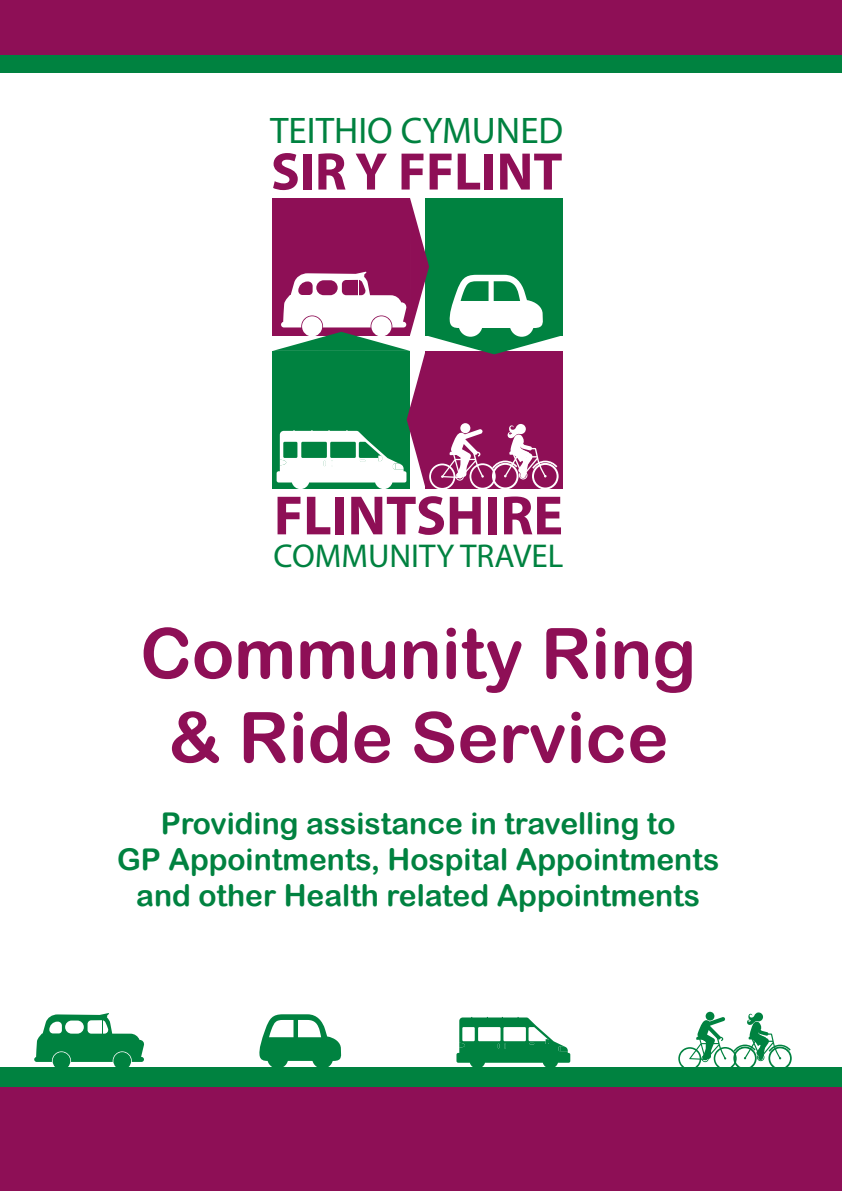
<style>
.page{position:relative;width:842px;height:1191px;background:#fff}
.page>*{position:absolute;margin:0;border:0;box-sizing:border-box;transform-origin:0 0}
.t1{font:70px "Arial Rounded MT Bold";color:#8e0f56}
.t2{font:700 55.6px "Myriad Pro";color:#8e0f56}
.t3{font:700 53.2px "Myriad Pro";color:#8e0f56}
.t4{font:37.2px "Myriad Pro";color:#008240}
.t5{font:33px "Myriad Pro";color:#008240}
.t6{font:30px "Arial Rounded MT Bold";color:#008240}
</style>
<div class="page">
<div style="left:0;top:0;width:842px;height:55px;background:#8e0f56"></div>
<svg style="left:273px;top:198px;width:290px;height:291px"></svg>
<div style="left:0;top:55px;width:842px;height:18px;background:#008240"></div>
<div style="left:0;top:1076px;width:842px;height:115px;background:#8e0f56"></div>
<div style="left:0;top:1066px;width:842px;height:20px;background:#008240"></div>
<svg style="left:456px;top:1017px;width:114px;height:50px"></svg>
<svg style="left:678px;top:1012px;width:114px;height:55px"></svg>
<svg style="left:259px;top:1014px;width:83px;height:47px"></svg>
<div style="left:267px;top:1047px;width:21px;height:21px;background:#008240;border-radius:50%"></div>
<div style="left:312px;top:1047px;width:21px;height:21px;background:#008240;border-radius:50%"></div>
<div style="left:113px;top:1052px;width:18px;height:17px;background:#008240;border-radius:50%"></div>
<div style="left:53px;top:1052px;width:17px;height:17px;background:#008240;border-radius:50%"></div>
<svg style="left:34px;top:1013px;width:110px;height:49px"></svg>
<p class="t4" style="left:270px;top:107px;width:295px">TEITHIO CYMUNED</p>
<p class="t3" style="left:271px;top:137px;width:293px">SIR Y FFLINT</p>
<p class="t2" style="left:274px;top:479px;width:291px">FLINTSHIRE</p>
<p class="t5" style="left:274px;top:535px;width:291px">COMMUNITY TRAVEL</p>
<p class="t1" style="left:140px;top:612px;width:558px">Community Ring</p>
<p class="t1" style="left:168px;top:696px;width:502px">&amp; Ride Service</p>
<p class="t6" style="left:161px;top:806px;width:516px">Providing assistance in travelling to</p>
<p class="t6" style="left:117px;top:842px;width:604px">GP Appointments, Hospital Appointments</p>
<p class="t6" style="left:136px;top:878px;width:565px">and other Health related Appointments</p>
</div>
